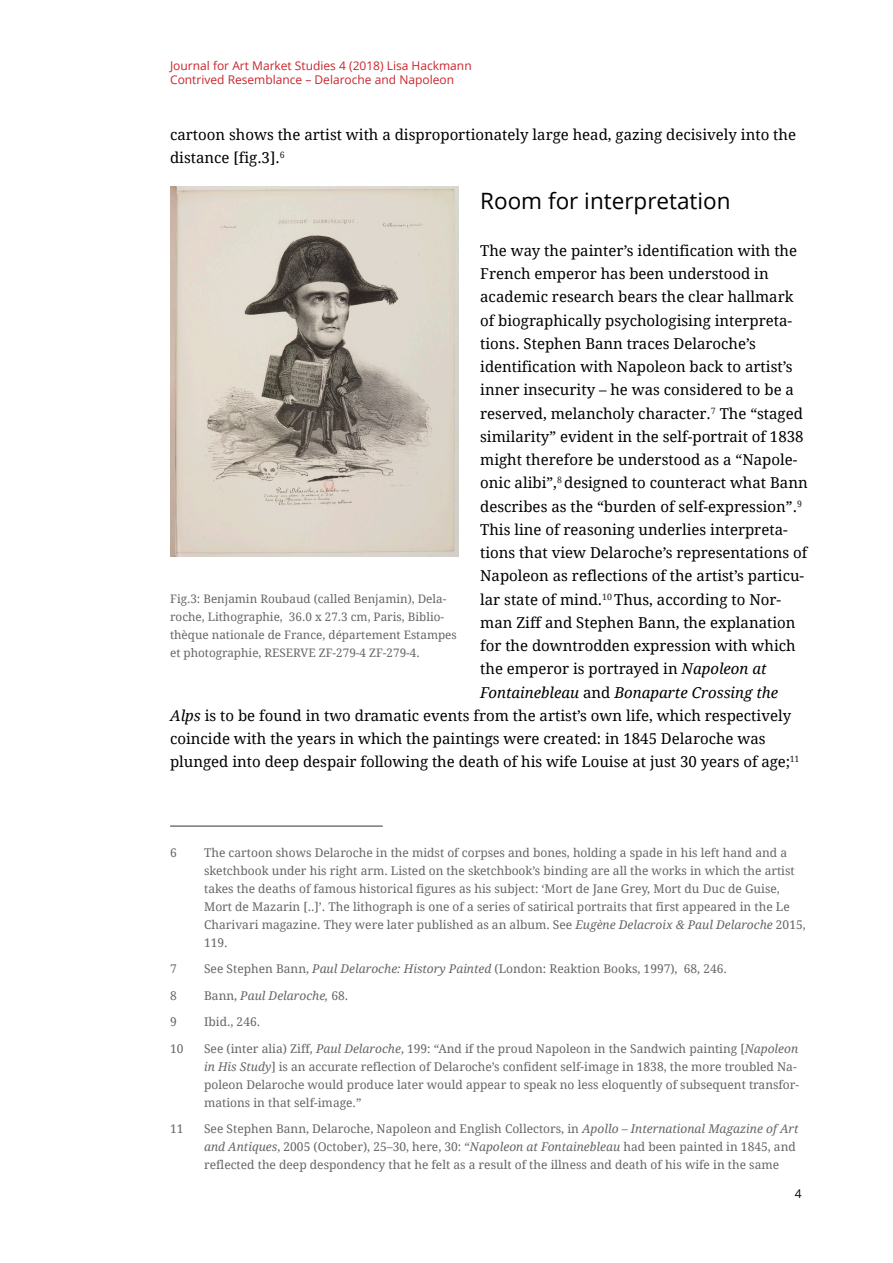
<style>
.page{position:relative;width:893px;height:1263px;background:#fff}
.page>*{position:absolute;margin:0;border:0;box-sizing:border-box;transform-origin:0 0}
.fkm-ueberschrift02{font:22.5px "Open Sans";color:#000}
.fkm-standard-absatz{font:15px/23.2px "Droid Serif";color:#000}
.fkm-standard-absatz-2{font:italic 15px "Droid Serif";color:#000}
.fkm-fussnoten{font:12px/18px "Droid Serif";color:#666}
.t1{font:12px/14.4px "Open Sans";color:#ca252c}
.fkm-fussnoten-2{font:italic 12px "Droid Serif";color:#666}
.t2{font:12px "Open Sans";color:#000}
.t3{font:11.7px/18.1px "Droid Serif";color:#666}
.s1{font-style:italic}
.s2{font-style:normal}
</style>
<div class="page">
<hr style="left:170px;top:825px;width:213px;height:2px;background:#777">
<img style="left:170px;top:186px;width:289px;height:370px">
<p class="t1" style="left:170px;top:58px;width:303px">Journal for Art Market Studies 4 (2018) Lisa Hackmann<br>Contrived Resemblance – Delaroche and Napoleon</p>
<p class="fkm-standard-absatz" style="left:170px;top:123px;width:627px">cartoon shows the artist with a disproportionately large head, gazing decisively into the distance [fig.3].<sup>6</sup></p>
<p class="fkm-ueberschrift02" style="left:480px;top:186px;width:252px">Room for interpretation</p>
<p class="fkm-standard-absatz" style="left:480px;top:239px;width:318px">The way the painter’s identification with the</p>
<p class="fkm-standard-absatz" style="left:480px;top:262px;width:290px">French emperor has been understood in</p>
<p class="fkm-standard-absatz" style="left:480px;top:285px;width:315px">academic research bears the clear hallmark</p>
<p class="fkm-standard-absatz" style="left:480px;top:309px;width:313px">of biographically psychologising interpreta-</p>
<p class="fkm-standard-absatz" style="left:480px;top:332px;width:277px">tions. Stephen Bann traces Delaroche’s</p>
<p class="fkm-standard-absatz" style="left:480px;top:355px;width:314px">identification with Napoleon back to artist’s</p>
<p class="fkm-standard-absatz" style="left:480px;top:378px;width:315px">inner insecurity – he was considered to be a</p>
<p class="fkm-standard-absatz" style="left:480px;top:402px;width:324px">reserved, melancholy character.<sup>7</sup> The “staged</p>
<p class="fkm-standard-absatz" style="left:480px;top:425px;width:325px">similarity” evident in the self-portrait of 1838</p>
<p class="fkm-standard-absatz" style="left:480px;top:448px;width:319px">might therefore be understood as a “Napole-</p>
<p class="fkm-standard-absatz" style="left:480px;top:471px;width:329px">onic alibi”,<sup>8</sup> designed to counteract what Bann</p>
<p class="fkm-standard-absatz" style="left:480px;top:495px;width:323px">describes as the “burden of self-expression”.<sup>9</sup></p>
<p class="fkm-standard-absatz" style="left:480px;top:518px;width:309px">This line of reasoning underlies interpreta-</p>
<p class="fkm-standard-absatz" style="left:480px;top:541px;width:329px">tions that view Delaroche’s representations of</p>
<p class="fkm-standard-absatz" style="left:480px;top:564px;width:326px">Napoleon as reflections of the artist’s particu-</p>
<p class="fkm-standard-absatz" style="left:480px;top:588px;width:302px">lar state of mind.<sup>10</sup> Thus, according to Nor-</p>
<p class="fkm-standard-absatz" style="left:480px;top:611px;width:317px">man Ziff and Stephen Bann, the explanation</p>
<p class="fkm-standard-absatz" style="left:480px;top:634px;width:317px">for the downtrodden expression with which</p>
<p class="fkm-standard-absatz" style="left:480px;top:657px;width:288px">the emperor is portrayed in <span class="s1">Napoleon at</span></p>
<p class="fkm-standard-absatz-2" style="left:480px;top:682px;width:300px">Fontainebleau <span class="s2">and</span> Bonaparte Crossing the</p>
<p class="fkm-standard-absatz" style="left:170px;top:704px;width:623px"><span class="s1">Alps</span> is to be found in two dramatic events from the artist’s own life, which respectively</p>
<p class="fkm-standard-absatz" style="left:170px;top:727px;width:597px">coincide with the years in which the paintings were created: in 1845 Delaroche was</p>
<p class="fkm-standard-absatz" style="left:170px;top:750px;width:631px">plunged into deep despair following the death of his wife Louise at just 30 years of age;<sup>11</sup></p>
<p class="t3" style="left:170px;top:589px;width:288px">Fig.3: Benjamin Roubaud (called Benjamin), Dela&shy;roche, Lithographie, 36.0 x 27.3 cm, Paris, Biblio&shy;thèque nationale de France, département Estampes et photographie, RESERVE ZF-279-4 ZF-279-4.</p>
<p class="fkm-fussnoten" style="left:170px;top:844px;width:8px">6</p>
<p class="fkm-fussnoten" style="left:204px;top:844px;width:603px">The cartoon shows Delaroche in the midst of corpses and bones, holding a spade in his left hand and a sketchbook under his right arm. Listed on the sketchbook’s binding are all the works in which the artist takes the deaths of famous historical figures as his subject: ‘Mort de Jane Grey, Mort du Duc de Guise, Mort de Mazarin [..]’. The lithograph is one of a series of satirical portraits that first appeared in the Le Charivari magazine. They were later published as an album. See <span class="s1">Eugène Delacroix &amp; Paul Delaroche</span> 2015, 119.</p>
<p class="fkm-fussnoten" style="left:170px;top:960px;width:8px">7</p>
<p class="fkm-fussnoten" style="left:204px;top:960px;width:524px">See Stephen Bann, <span class="s1">Paul Delaroche: History Painted</span> (London: Reaktion Books, 1997), 68, 246.</p>
<p class="fkm-fussnoten" style="left:170px;top:987px;width:8px">8</p>
<p class="fkm-fussnoten-2" style="left:204px;top:987px;width:146px"><span class="s2">Bann,</span> Paul Delaroche, <span class="s2">68.</span></p>
<p class="fkm-fussnoten" style="left:170px;top:1013px;width:8px">9</p>
<p class="fkm-fussnoten" style="left:204px;top:1013px;width:58px">Ibid., 246.</p>
<p class="fkm-fussnoten" style="left:170px;top:1040px;width:15px">10</p>
<p class="fkm-fussnoten" style="left:204px;top:1040px;width:597px">See (inter alia) Ziff, <span class="s1">Paul Delaroche</span>, 199: “And if the proud Napoleon in the Sandwich painting [<span class="s1">Napoleon in His Study</span>] is an accurate reflection of Delaroche’s confident self-image in 1838, the more troubled Na&shy;poleon Delaroche would produce later would appear to speak no less eloquently of subsequent transfor&shy;mations in that self-image.”</p>
<p class="fkm-fussnoten" style="left:170px;top:1120px;width:15px">11</p>
<p class="fkm-fussnoten" style="left:204px;top:1120px;width:596px">See Stephen Bann, Delaroche, Napoleon and English Collectors, in <span class="s1">Apollo – International Magazine of Art and Antiques</span>, 2005 (October), 25–30, here, 30: “<span class="s1">Napoleon at Fontainebleau</span> had been painted in 1845, and reflected the deep despondency that he felt as a result of the illness and death of his wife in the same</p>
<p class="t2" style="left:795px;top:1185px;width:8px">4</p>
</div>
